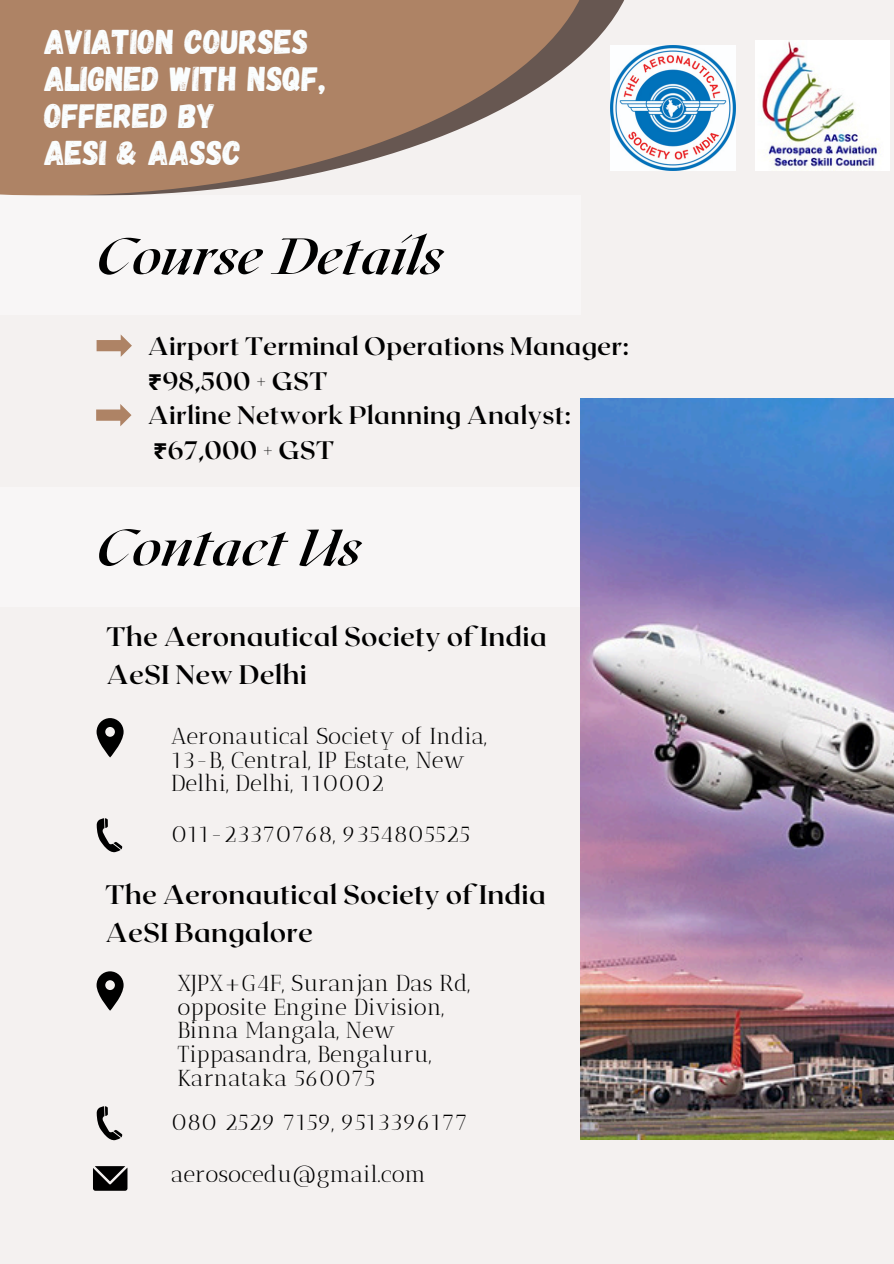
<style>
.page{position:relative;width:894px;height:1264px;background:#fff}
.page>*{position:absolute;margin:0;border:0;box-sizing:border-box;transform-origin:0 0}
.t1{font:italic 700 50.7px "Roxborough CF";letter-spacing:.01em;color:#000}
.t2{font:34.35px/37.2px "Gagalin";color:#fafdfe}
.t3{font:700 26.7px/37.2px "Roxborough CF";letter-spacing:.01em;color:#000}
.t4{font:700 25.2px/34.8px "Roxborough CF";letter-spacing:.01em;color:#000}
.t5{font:23.1px/23.7px "Antic Didone";color:#000}
.s1{font-family:"Noto Sans Gurmukhi"}
</style>
<div class="page">
<div style="left:0;top:0;width:893px;height:1263px;background:#f4f1f0"></div>
<svg style="left:592px;top:0;width:45px;height:46px"></svg>
<img style="left:610px;top:46px;width:125px;height:125px">
<img style="left:755px;top:40px;width:134px;height:131px">
<svg style="left:0;top:0;width:592px;height:196px;fill:#ae8365"></svg>
<div style="left:0;top:487px;width:580px;height:119px;background:#f8f6f6"></div>
<svg style="left:96px;top:718px;width:27px;height:39px"></svg>
<svg style="left:93px;top:1166px;width:34px;height:24px"></svg>
<img style="left:580px;top:398px;width:313px;height:741px">
<svg style="left:97px;top:818px;width:25px;height:35px"></svg>
<svg style="left:96px;top:971px;width:27px;height:39px"></svg>
<svg style="left:97px;top:1106px;width:25px;height:34px"></svg>
<div style="left:0;top:196px;width:580px;height:119px;background:#f8f6f6"></div>
<svg style="left:96px;top:334px;width:36px;height:23px"></svg>
<svg style="left:96px;top:404px;width:35px;height:22px"></svg>
<p class="t2" style="left:44px;top:21px;width:283px">AVIATION COURSES<br>ALIGNED WITH NSQF,<br>OFFERED BY<br>AESI &amp; AASSC</p>
<h3 class="t1" style="left:96px;top:223px;width:348px">Course Details</h3>
<p class="t4" style="left:148px;top:327px;width:483px">Airport Terminal Operations Manager: <span class="s1">₹</span>98,500 + GST<br>Airline Network Planning Analyst: <span class="s1">₹</span>67,000 + GST</p>
<h3 class="t1" style="left:96px;top:514px;width:265px">Contact Us</h3>
<p class="t3" style="left:107px;top:617px;width:441px">The Aeronautical Society of India<br>AeSI New Delhi</p>
<p class="t5" style="left:171px;top:724px;width:317px">Aeronautical Society of India,<br>13-B, Central, IP Estate, New<br>Delhi, Delhi, 110002</p>
<h3 class="t5" style="left:171px;top:822px;width:300px">011-23370768, 9354805525</h3>
<p class="t3" style="left:106px;top:875px;width:441px">The Aeronautical Society of India<br>AeSI Bangalore</p>
<p class="t5" style="left:177px;top:971px;width:294px">XJPX+G4F, Suranjan Das Rd, opposite Engine Division,<br>Binna Mangala, New<br>Tippasandra, Bengaluru,<br>Karnataka 560075</p>
<p class="t5" style="left:171px;top:1110px;width:298px">080 2529 7159, 9513396177</p>
<h1 class="t5" style="left:171px;top:1161px;width:256px">aerosocedu@gmail.com</h1>
</div>
